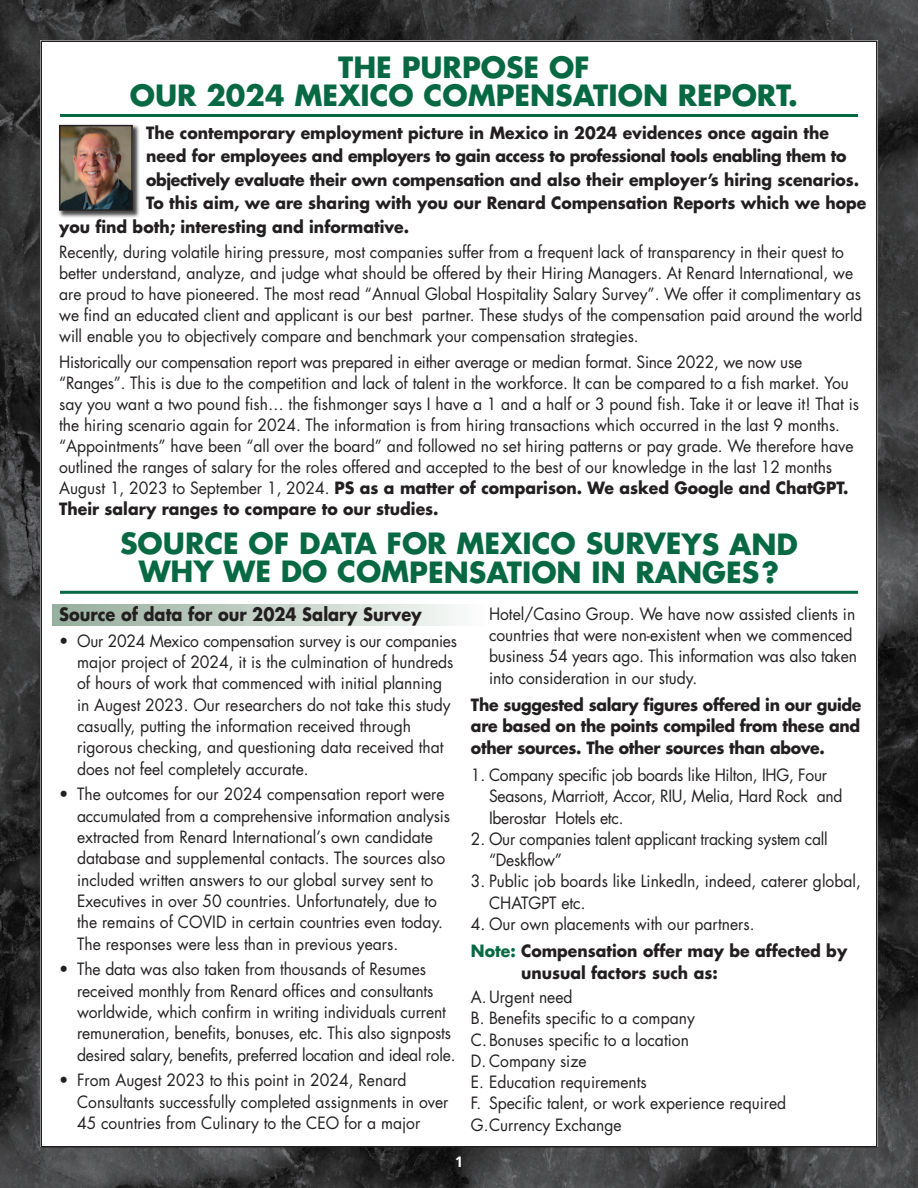
<style>
.page{position:relative;width:918px;height:1188px;background:#fff}
.page>*{position:absolute;margin:0;border:0;box-sizing:border-box;transform-origin:0 0}
.t1{font:700 28.5px/28.5px "Futura";color:#066944;text-align:center}
.t2{font:700 18px "Futura";color:#231f20;scale:.9 1}
.t3{font:16.5px/21.3px "Futura";color:#231f20;scale:.95 1}
.t4{font:700 16.5px/21.3px "Futura";color:#231f20;text-align:justify;scale:.95 1}
.t5{font:700 16.5px "Futura";letter-spacing:-.025em;color:#231f20;scale:.95 1}
.t6{font:700 15px "Frutiger";color:#fff}
.s1{font-weight:700}
.s2{font-weight:700;color:#066944}
</style>
<div class="page">
<img style="left:0;top:0;width:918px;height:1188px">
<div style="left:41px;top:40px;width:837px;height:1107px;background:#fff"></div>
<hr style="left:60px;top:114px;width:798px;height:3px;background:#066944">
<hr style="left:60px;top:591px;width:798px;height:3px;background:#066944">
<img style="left:59px;top:124px;width:81px;height:94px">
<img style="left:61px;top:127px;width:70px;height:82px">
<div style="left:59px;top:125px;width:74px;height:86px;border:1px solid #231f20"></div>
<div style="left:52px;top:604px;width:434px;height:21px;background:linear-gradient(to right,#94ac9b,#f8faf8)"></div>
<h1 class="t1" style="left:130px;top:55px;width:670px">THE PURPOSE OF<br>OUR 2024 MEXICO COMPENSATION REPORT.</h1>
<p class="t4" style="left:146px;top:123px;width:720px">The contemporary employment picture in Mexico in 2024 evidences once again the</p>
<p class="t5" style="left:146px;top:149px;width:739px">need for employees and employers to gain access to professional tools enabling them to</p>
<p class="t4" style="left:146px;top:170px;width:752px">objectively evaluate their own compensation and also their employer’s hiring scenarios.</p>
<p class="t4" style="left:146px;top:194px;width:760px">To this aim, we are sharing with you our Renard Compensation Reports which we hope</p>
<p class="t4" style="left:59px;top:217px;width:370px">you find both; interesting and informative.</p>
<p class="t3" style="left:59px;top:243px;width:847px">Recently, during volatile hiring pressure, most companies suffer from a frequent lack of transparency in their quest to better understand, analyze, and judge what should be offered by their Hiring Managers. At Renard International, we are proud to have pioneered. The most read “Annual Global Hospitality Salary Survey”. We offer it complimentary as we find an educated client and applicant is our best partner. These studys of the compensation paid around the world will enable you to objectively compare and benchmark your compensation strategies.</p>
<p class="t3" style="left:59px;top:353px;width:844px">Historically our compensation report was prepared in either average or median format. Since 2022, we now use “Ranges”. This is due to the competition and lack of talent in the workforce. It can be compared to a fish market. You say you want a two pound fish… the fishmonger says I have a 1 and a half or 3 pound fish. Take it or leave it! That is the hiring scenario again for 2024. The information is from hiring transactions which occurred in the last 9 months. “Appointments” have been “all over the board” and followed no set hiring patterns or pay grade. We therefore have outlined the ranges of salary for the roles offered and accepted to the best of our knowledge in the last 12 months August 1, 2023 to September 1, 2024. <span class="s1">PS as a matter of comparison. We asked Google and ChatGPT.<br>Their salary ranges to compare to our studies.</span></p>
<h1 class="t1" style="left:120px;top:532px;width:679px">SOURCE OF DATA FOR MEXICO SURVEYS AND<br>WHY WE DO COMPENSATION IN RANGES?</h1>
<p class="t2" style="left:59px;top:606px;width:405px">Source of data for our 2024 Salary Survey</p>
<p class="t3" style="left:77px;top:632px;width:401px;text-indent:-18px">• Our 2024 Mexico compensation survey is our companies major project of 2024, it is the culmination of hundreds of hours of work that commenced with initial planning in Augest 2023. Our researchers do not take this study casually, putting the information received through rigorous checking, and questioning data received that does not feel completely accurate.</p>
<p class="t3" style="left:77px;top:785px;width:394px;text-indent:-18px">• The outcomes for our 2024 compensation report were accumulated from a comprehensive information analysis extracted from Renard International’s own candidate database and supplemental contacts. The sources also included written answers to our global survey sent to Executives in over 50 countries. Unfortunately, due to the remains of COVID in certain countries even today.<br>The responses were less than in previous years.</p>
<p class="t3" style="left:77px;top:960px;width:400px;text-indent:-18px">• The data was also taken from thousands of Resumes received monthly from Renard offices and consultants worldwide, which confirm in writing individuals current remuneration, benefits, bonuses, etc. This also signposts desired salary, benefits, preferred location and ideal role.</p>
<p class="t3" style="left:77px;top:1071px;width:392px;text-indent:-18px">• From Augest 2023 to this point in 2024, Renard<br>Consultants successfully completed assignments in over<br>45 countries from Culinary to the CEO for a major</p>
<p class="t6" style="left:455px;top:1155px;width:10px">1</p>
<p class="t3" style="left:489px;top:605px;width:389px">Hotel/Casino Group. We have now assisted clients in countries that were non-existent when we commenced business 54 years ago. This information was also taken into consideration in our study.</p>
<p class="t4" style="left:471px;top:696px;width:412px">The suggested salary figures offered in our guide are based on the points compiled from these and other sources. The other sources than above.</p>
<p class="t3" style="left:489px;top:766px;width:374px;text-indent:-18px">1. Company specific job boards like Hilton, IHG, Four<br>Seasons, Marriott, Accor, RIU, Melia, Hard Rock and<br>Iberostar Hotels etc.</p>
<p class="t3" style="left:489px;top:830px;width:358px;text-indent:-18px">2. Our companies talent applicant tracking system call “Deskflow”</p>
<p class="t3" style="left:489px;top:872px;width:393px;text-indent:-18px">3. Public job boards like Linkedln, indeed, caterer global,<br>CHATGPT etc.</p>
<p class="t3" style="left:471px;top:912px;width:398px;line-height:27.3px">4. Our own placements with our partners.<br><span class="s2">Note:</span> <span class="s1">Compensation offer may be affected by</span></p>
<p class="t4" style="left:521px;top:963px;width:209px">unusual factors such as:</p>
<p class="t3" style="left:471px;top:988px;width:333px">A.Urgent need<br>B. Benefits specific to a company<br>C.Bonuses specific to a location<br>D. Company size<br>E. Education requirements<br>F. Specific talent, or work experience required<br>G.Currency Exchange</p>
</div>
